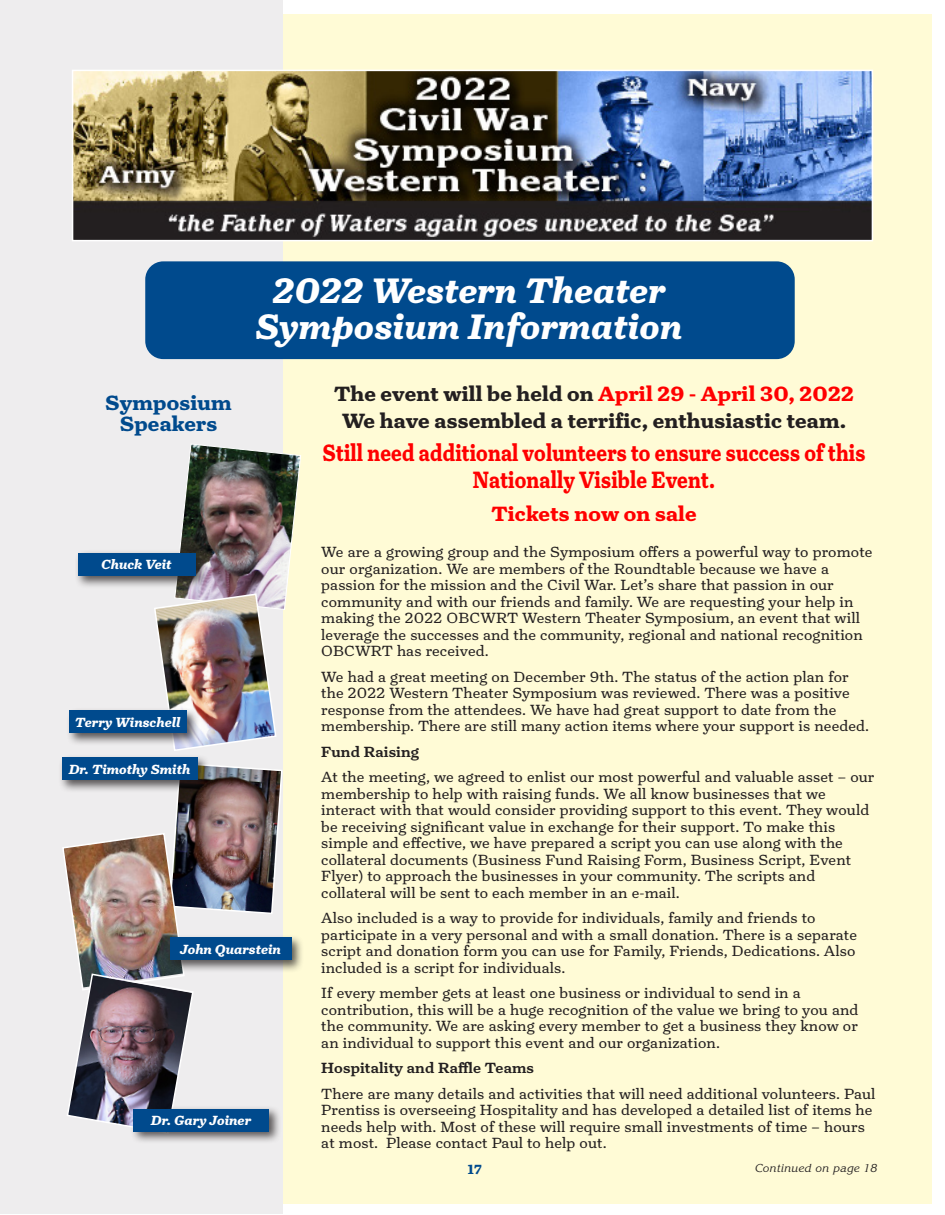
<style>
.page{position:relative;width:945px;height:1215px;background:#fff}
.page>*{position:absolute;margin:0;border:0;box-sizing:border-box;transform-origin:0 0}
.t1{font:italic 700 36px/36px "Turnip";letter-spacing:.01em;color:#fff;text-align:center}
.t2{font:700 24px/27px "Turnip";letter-spacing:.01em;color:#f00;text-align:center;scale:.81 1}
.t3{font:700 21px/27px "Turnip";letter-spacing:.01em;color:#231f20;text-align:center}
.t4{font:700 21px/21px "Turnip";letter-spacing:.01em;color:#004a8d;text-align:center}
.t5{font:700 21px "Turnip";letter-spacing:.01em;color:#f00}
.t6{font:15px/16.5px "Turnip";letter-spacing:.01em;color:#231f20}
.t7{font:500 15px "Turnip";letter-spacing:.01em;color:#231f20}
.t8{font:italic 700 13.5px "Turnip";letter-spacing:.01em;color:#fff}
.t9{font:700 13.5px "Turnip";color:#004a8d}
.t10{font:12px "Korinna Regular Italic DTC";color:#231f20}
.s1{color:#f00}
</style>
<div class="page">
<div style="left:16px;top:14px;width:916px;height:1189px;background:#fffbd6"></div>
<div style="left:0;top:0;width:283px;height:1214px;background:#eeedee"></div>
<img style="left:75px;top:73px;width:795px;height:165px">
<div style="left:72px;top:70px;width:801px;height:171px;border:2px solid #fff"></div>
<div style="left:75px;top:549px;width:134px;height:40px;background:#231f20;opacity:.75"></div>
<div style="left:78px;top:553px;width:117px;height:23px;background:#004a8d"></div>
<img style="left:153px;top:444px;width:148px;height:307px">
<div style="left:66px;top:707px;width:134px;height:39px;background:#231f20;opacity:.75"></div>
<div style="left:69px;top:710px;width:117px;height:23px;background:#004a8d"></div>
<img style="left:62px;top:765px;width:220px;height:362px">
<div style="left:130px;top:1105px;width:152px;height:40px;background:#231f20;opacity:.75"></div>
<div style="left:134px;top:1109px;width:135px;height:22px;background:#004a8d"></div>
<div style="left:59px;top:754px;width:152px;height:39px;background:#231f20;opacity:.75"></div>
<div style="left:62px;top:757px;width:136px;height:23px;background:#004a8d"></div>
<div style="left:167px;top:934px;width:138px;height:39px;background:#231f20;opacity:.75"></div>
<div style="left:170px;top:937px;width:122px;height:23px;background:#004a8d"></div>
<div style="left:145px;top:261px;width:650px;height:98px;background:#004a8d;border-radius:18px"></div>
<h1 class="t1" style="left:256px;top:273px;width:428px">2022 Western Theater<br>Symposium Information</h1>
<h3 class="t4" style="left:105px;top:393px;width:128px">Symposium<br>Speakers</h3>
<p class="t8" style="left:102px;top:556px;width:72px">Chuck Veit</p>
<p class="t8" style="left:75px;top:713px;width:107px">Terry Winschell</p>
<p class="t8" style="left:69px;top:760px;width:123px">Dr. Timothy Smith</p>
<p class="t8" style="left:180px;top:940px;width:102px">John Quarstein</p>
<p class="t8" style="left:151px;top:1112px;width:102px">Dr. Gary Joiner</p>
<h3 class="t3" style="left:334px;top:380px;width:521px">The event will be held on <span class="s1">April 29 - April 30, 2022<br></span>We have assembled a terrific, enthusiastic team.</h3>
<h2 class="t2" style="left:323px;top:439px;width:672px">Still need additional volunteers to ensure success of this<br>Nationally Visible Event.</h2>
<h3 class="t5" style="left:491px;top:500px;width:207px">Tickets now on sale</h3>
<p class="t6" style="left:321px;top:544px;width:553px">We are a growing group and the Symposium offers a powerful way to promote our organization. We are members of the Roundtable because we have a passion for the mission and the Civil War. Let’s share that passion in our community and with our friends and family. We are requesting your help in making the 2022 OBCWRT Western Theater Symposium, an event that will leverage the successes and the community, regional and national recognition OBCWRT has received.</p>
<p class="t6" style="left:321px;top:668px;width:549px">We had a great meeting on December 9th. The status of the action plan for the 2022 Western Theater Symposium was reviewed. There was a positive response from the attendees. We have had great support to date from the membership. There are still many action items where your support is needed.</p>
<p class="t7" style="left:321px;top:742px;width:99px">Fund Raising</p>
<p class="t6" style="left:321px;top:769px;width:555px">At the meeting, we agreed to enlist our most powerful and valuable asset – our membership to help with raising funds. We all know businesses that we interact with that would consider providing support to this event. They would be receiving significant value in exchange for their support. To make this simple and effective, we have prepared a script you can use along with the collateral documents (Business Fund Raising Form, Business Script, Event Flyer) to approach the businesses in your community. The scripts and collateral will be sent to each member in an e-mail.</p>
<p class="t6" style="left:321px;top:910px;width:537px">Also included is a way to provide for individuals, family and friends to participate in a very personal and with a small donation. There is a separate script and donation form you can use for Family, Friends, Dedications. Also included is a script for individuals.</p>
<p class="t6" style="left:321px;top:985px;width:539px">If every member gets at least one business or individual to send in a contribution, this will be a huge recognition of the value we bring to you and the community. We are asking every member to get a business they know or an individual to support this event and our organization.</p>
<p class="t7" style="left:321px;top:1058px;width:214px">Hospitality and Raffle Teams</p>
<p class="t6" style="left:321px;top:1085px;width:556px">There are many details and activities that will need additional volunteers. Paul Prentiss is overseeing Hospitality and has developed a detailed list of items he needs help with. Most of these will require small investments of time – hours at most. Please contact Paul to help out.</p>
<p class="t9" style="left:468px;top:1161px;width:16px">17</p>
<p class="t10" style="left:755px;top:1161px;width:124px">Continued on page 18</p>
</div>
